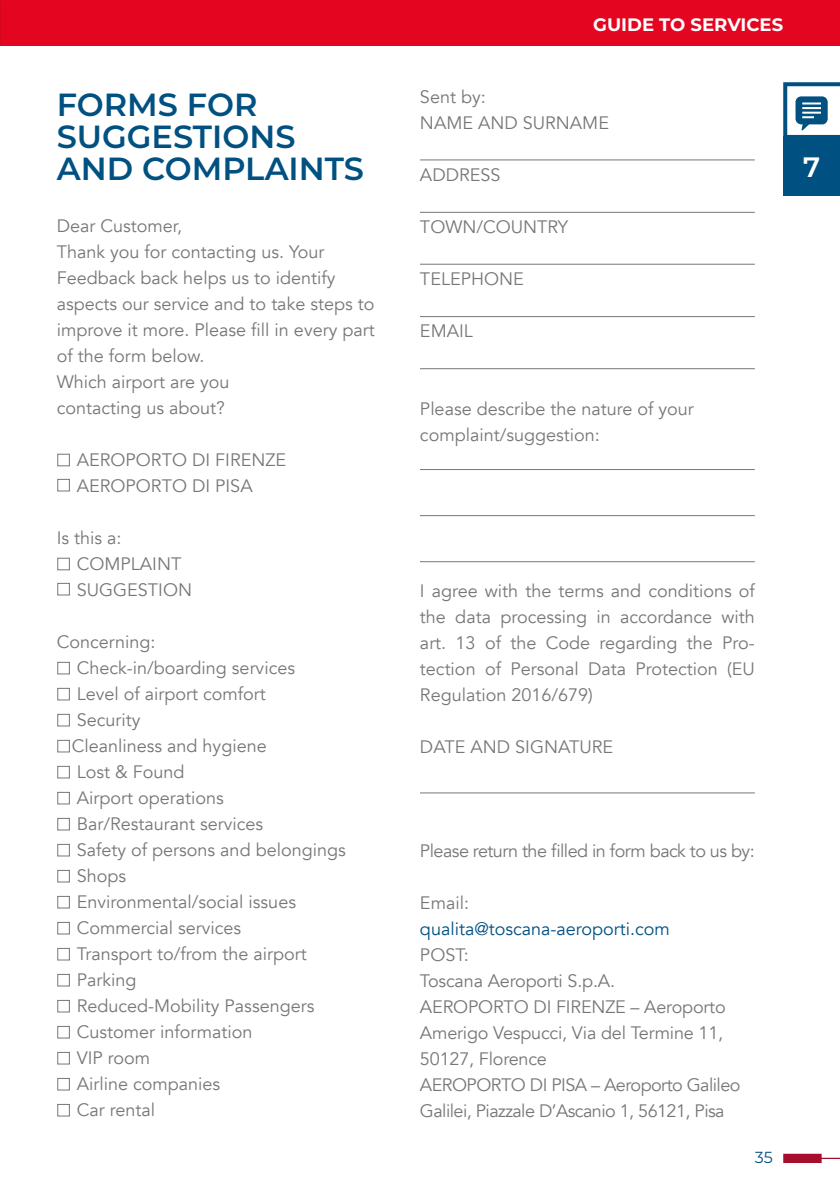
<style>
.page{position:relative;width:840px;height:1191px;background:#fff}
.page>*{position:absolute;margin:0;border:0;box-sizing:border-box;transform-origin:0 0}
.t1{font:600 32px/32px "Montserrat";color:#005181}
.t2{font:600 28px "Montserrat";color:#fff}
.t3{font:18px/26px "Avenir";color:#787776}
.t4{font:18px "Avenir";letter-spacing:-.03em;color:#787776}
.t5{font:18px "Avenir";color:#005181}
.t6{font:700 18px "Montserrat";color:#fff}
.t7{font:16px "Montserrat";color:#005181}
</style>
<div class="page">
<div style="left:0;top:0;width:839px;height:45px;background:#e40521"></div>
<svg style="left:783px;top:1153px;width:56px;height:10px"></svg>
<div style="left:782px;top:136px;width:57px;height:60px;background:#005181"></div>
<div style="left:57px;top:558px;width:13px;height:12px;border:1px solid #787776"></div>
<div style="left:57px;top:662px;width:13px;height:12px;border:1px solid #787776"></div>
<div style="left:57px;top:870px;width:13px;height:12px;border:1px solid #787776"></div>
<div style="left:57px;top:766px;width:13px;height:12px;border:1px solid #787776"></div>
<div style="left:57px;top:974px;width:13px;height:12px;border:1px solid #787776"></div>
<div style="left:57px;top:714px;width:13px;height:12px;border:1px solid #787776"></div>
<div style="left:57px;top:922px;width:13px;height:12px;border:1px solid #787776"></div>
<div style="left:57px;top:818px;width:13px;height:12px;border:1px solid #787776"></div>
<div style="left:57px;top:1026px;width:13px;height:12px;border:1px solid #787776"></div>
<div style="left:57px;top:1078px;width:13px;height:12px;border:1px solid #787776"></div>
<div style="left:57px;top:454px;width:13px;height:12px;border:1px solid #787776"></div>
<div style="left:57px;top:583px;width:13px;height:12px;border:1px solid #787776"></div>
<div style="left:57px;top:688px;width:13px;height:12px;border:1px solid #787776"></div>
<div style="left:57px;top:896px;width:13px;height:12px;border:1px solid #787776"></div>
<div style="left:57px;top:792px;width:13px;height:12px;border:1px solid #787776"></div>
<div style="left:57px;top:1000px;width:13px;height:12px;border:1px solid #787776"></div>
<div style="left:57px;top:740px;width:13px;height:12px;border:1px solid #787776"></div>
<div style="left:57px;top:948px;width:13px;height:12px;border:1px solid #787776"></div>
<div style="left:57px;top:844px;width:13px;height:12px;border:1px solid #787776"></div>
<div style="left:57px;top:1052px;width:13px;height:12px;border:1px solid #787776"></div>
<div style="left:57px;top:1104px;width:13px;height:12px;border:1px solid #787776"></div>
<div style="left:57px;top:479px;width:13px;height:12px;border:1px solid #787776"></div>
<hr style="left:420px;top:159px;width:334px;height:1px;background:#787776">
<hr style="left:420px;top:469px;width:334px;height:1px;background:#787776">
<hr style="left:420px;top:264px;width:334px;height:1px;background:#787776">
<hr style="left:420px;top:561px;width:334px;height:1px;background:#787776">
<hr style="left:420px;top:212px;width:334px;height:1px;background:#787776">
<hr style="left:420px;top:515px;width:334px;height:1px;background:#787776">
<hr style="left:420px;top:316px;width:334px;height:1px;background:#787776">
<hr style="left:420px;top:368px;width:334px;height:1px;background:#787776">
<hr style="left:420px;top:792px;width:334px;height:1px;background:#787776">
<svg style="left:782px;top:82px;width:57px;height:57px"></svg>
<h1 class="t1" style="left:57px;top:87px;width:308px">FORMS FOR<br>SUGGESTIONS<br>AND COMPLAINTS</h1>
<p class="t3" style="left:57px;top:213px;width:319px">Dear Customer,<br>Thank you for contacting us. Your<br>Feedback back helps us to identify aspects our service and to take steps to improve it more. Please fill in every part of the form below.<br>Which airport are you<br>contacting us about?</p>
<p class="t3" style="left:77px;top:447px;width:211px">AEROPORTO DI FIRENZE<br>AEROPORTO DI PISA</p>
<p class="t3" style="left:77px;top:525px;width:117px;text-indent:-20px">Is this a:<br>COMPLAINT<br>SUGGESTION</p>
<p class="t3" style="left:72px;top:629px;width:275px;text-indent:-15px">Concerning:<br>Check-in/boarding services<br>Level of airport comfort<br>Security<br>Cleanliness and hygiene<br>Lost &amp; Found<br>Airport operations<br>Bar/Restaurant services<br>Safety of persons and belongings<br>Shops<br>Environmental/social issues<br>Commercial services<br>Transport to/from the airport<br>Parking<br>Reduced-Mobility Passengers<br>Customer information<br>VIP room<br>Airline companies<br>Car rental</p>
<p class="t6" style="left:593px;top:12px;width:191px">GUIDE TO SERVICES</p>
<p class="t3" style="left:420px;top:84px;width:190px">Sent by:<br>NAME AND SURNAME</p>
<p class="t3" style="left:420px;top:162px;width:82px">ADDRESS</p>
<p class="t3" style="left:420px;top:214px;width:150px">TOWN/COUNTRY</p>
<p class="t3" style="left:420px;top:266px;width:105px">TELEPHONE</p>
<p class="t3" style="left:420px;top:318px;width:54px">EMAIL</p>
<h2 class="t2" style="left:802px;top:147px;width:19px">7</h2>
<p class="t3" style="left:420px;top:396px;width:275px">Please describe the nature of your complaint/suggestion:</p>
<p class="t3" style="left:420px;top:578px;width:336px;text-align:justify">I agree with the terms and conditions of the data processing in accordance with art. 13 of the Code regarding the Pro&shy;tection of Personal Data Protection (EU Regulation 2016/679)</p>
<p class="t3" style="left:420px;top:734px;width:195px">DATE AND SIGNATURE</p>
<p class="t4" style="left:420px;top:840px;width:336px">Please return the filled in form back to us by:</p>
<p class="t3" style="left:420px;top:890px;width:50px">Email:</p>
<p class="t5" style="left:420px;top:918px;width:251px">qualita@toscana-aeroporti.com</p>
<p class="t3" style="left:420px;top:942px;width:322px">POST:<br>Toscana Aeroporti S.p.A.<br>AEROPORTO DI FIRENZE – Aeroporto<br>Amerigo Vespucci, Via del Termine 11,<br>50127, Florence<br>AEROPORTO DI PISA – Aeroporto Galileo<br>Galilei, Piazzale D’Ascanio 1, 56121, Pisa</p>
<p class="t7" style="left:754px;top:1146px;width:19px">35</p>
</div>
